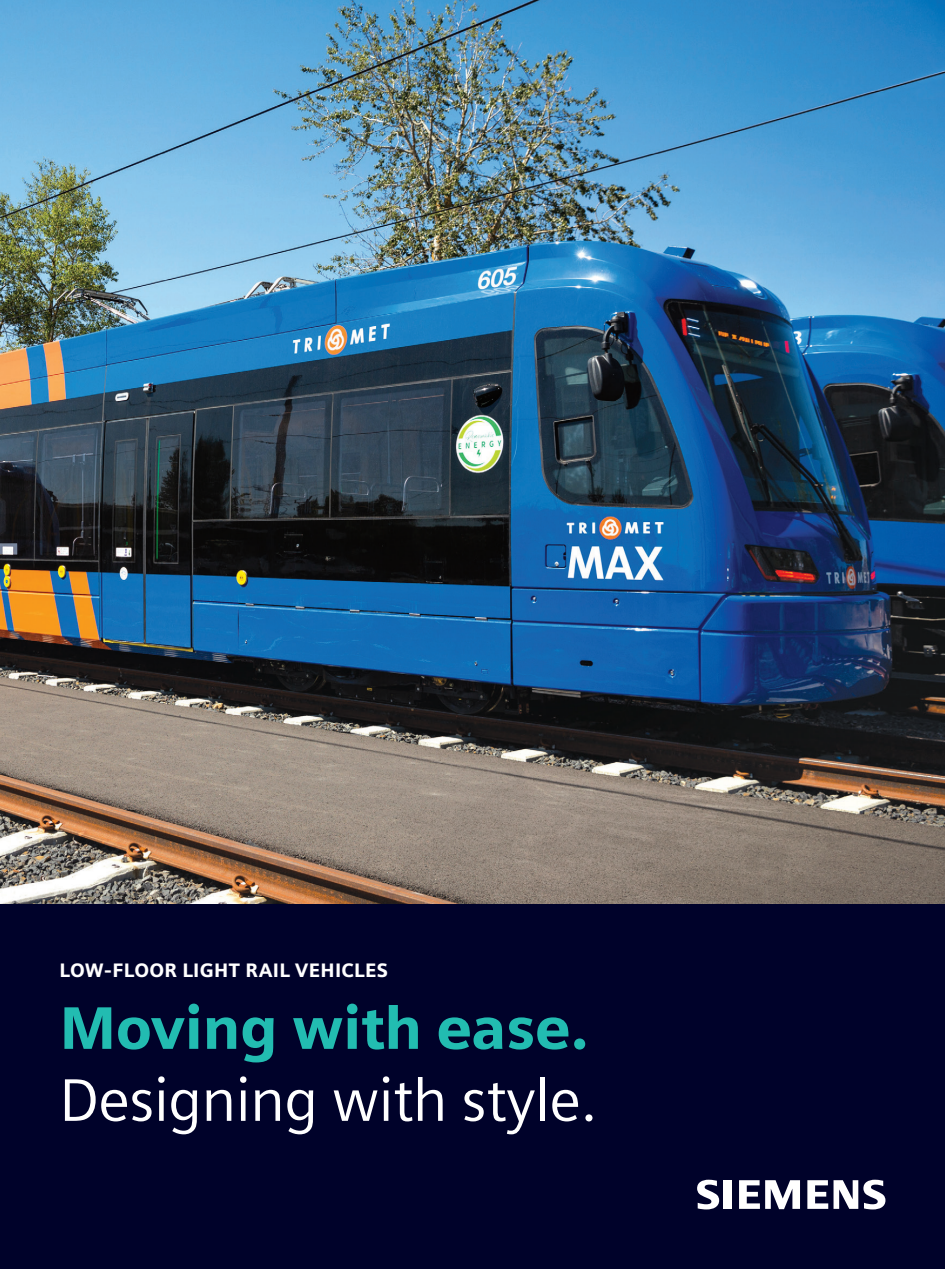
<style>
.page{position:relative;width:945px;height:1269px;background:#fff}
.page>*{position:absolute;margin:0;border:0;box-sizing:border-box;transform-origin:0 0}
.t1{font:60px "Siemens Sans";letter-spacing:-.01em;color:#fff}
.t2{font:900 60px "Siemens Sans";letter-spacing:-.01em;color:#22bcb1}
.t3{font:900 19.5px "Siemens Sans";letter-spacing:.015em;color:#fff}
</style>
<div class="page">
<img style="left:0;top:0;width:945px;height:904px">
<div style="left:0;top:904px;width:945px;height:365px;background:#00022a"></div>
<svg style="left:697px;top:1180px;width:35px;height:29px"></svg>
<svg style="left:739px;top:1180px;width:61px;height:29px"></svg>
<svg style="left:807px;top:1180px;width:21px;height:29px"></svg>
<svg style="left:834px;top:1180px;width:51px;height:29px"></svg>
<p class="t3" style="left:60px;top:954px;width:330px">LOW-FLOOR LIGHT RAIL VEHICLES</p>
<h1 class="t2" style="left:60px;top:980px;width:531px">Moving with ease.</h1>
<h1 class="t1" style="left:60px;top:1055px;width:540px">Designing with style.</h1>
</div>
